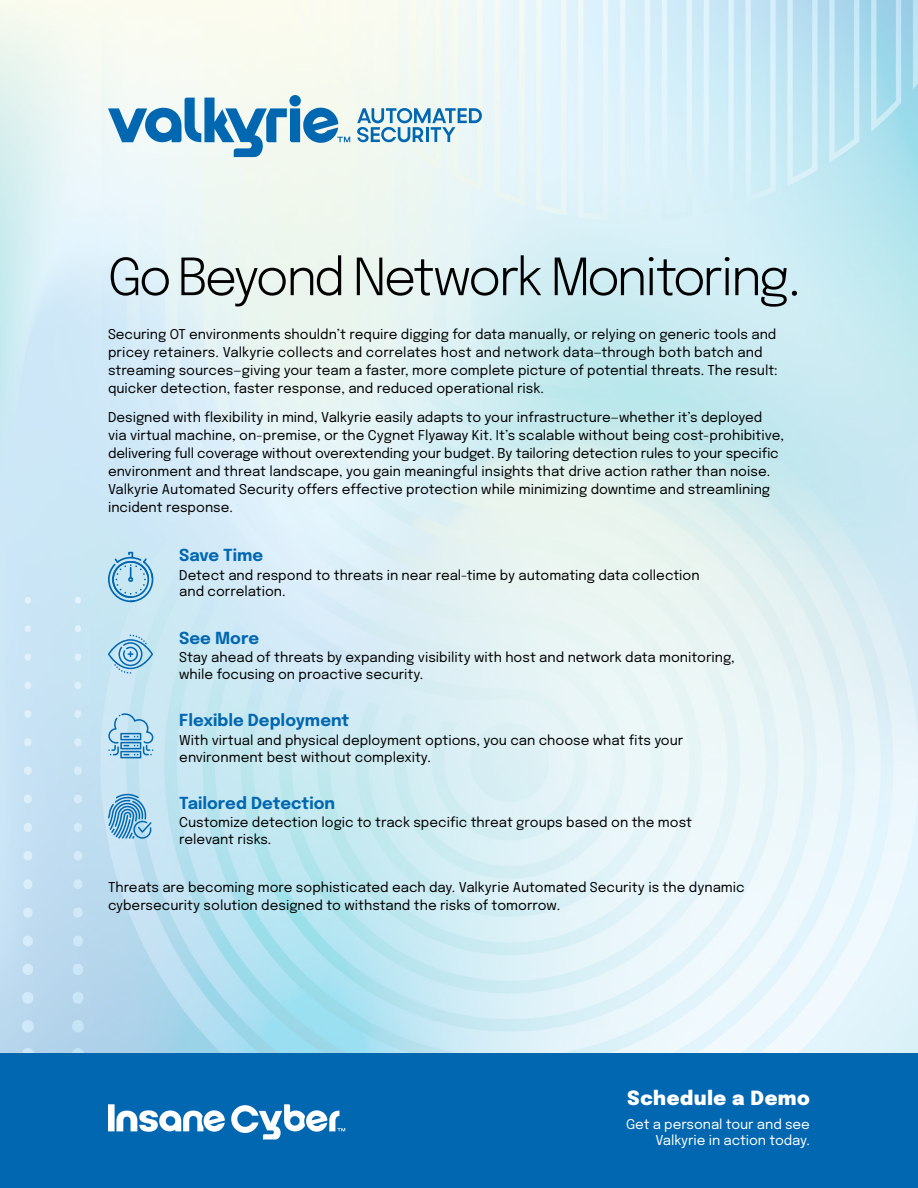
<style>
.page{position:relative;width:918px;height:1188px;background:#fff}
.page>*{position:absolute;margin:0;border:0;box-sizing:border-box;transform-origin:0 0}
.t1{font:300 51px "Epilogue";letter-spacing:-.065em;color:#000}
.t2{font:900 19.5px "Epilogue";letter-spacing:.025em;color:#fff}
.t3{font:700 16.5px "Epilogue";color:#0067b0}
.t4{font:13.5px/18px "Epilogue";color:#000}
.t5{font:13.5px/16.5px "Epilogue";letter-spacing:-.005em;color:#fff;text-align:right}
</style>
<div class="page">
<img style="left:0;top:0;width:918px;height:1053px">
<svg style="left:108px;top:95px;width:242px;height:62px"></svg>
<svg style="left:357px;top:108px;width:125px;height:34px"></svg>
<div style="left:0;top:1053px;width:918px;height:135px;background:#0067b0"></div>
<svg style="left:108px;top:552px;width:45px;height:50px;background:#99c8e2"></svg>
<svg style="left:108px;top:635px;width:45px;height:39px;background:#9ecbe4"></svg>
<svg style="left:108px;top:713px;width:45px;height:45px;background:#9ac8e3"></svg>
<svg style="left:108px;top:793px;width:44px;height:46px;background:#81b8db"></svg>
<svg style="left:108px;top:1104px;width:237px;height:35px"></svg>
<h1 class="t1" style="left:108px;top:242px;width:694px">Go Beyond Network Monitoring.</h1>
<p class="t4" style="left:108px;top:324px;width:671px">Securing OT environments shouldn’t require digging for data manually, or relying on generic tools and pricey retainers. Valkyrie collects and correlates host and network data—through both batch and streaming sources—giving your team a faster, more complete picture of potential threats. The result: quicker detection, faster response, and reduced operational risk.</p>
<p class="t4" style="left:108px;top:407px;width:678px">Designed with flexibility in mind, Valkyrie easily adapts to your infrastructure—whether it’s deployed via virtual machine, on-premise, or the Cygnet Flyaway Kit. It’s scalable without being cost-prohibitive, delivering full coverage without overextending your budget. By tailoring detection rules to your specific environment and threat landscape, you gain meaningful insights that drive action rather than noise.<br>Valkyrie Automated Security offers effective protection while minimizing downtime and streamlining incident response.</p>
<p class="t3" style="left:179px;top:543px;width:86px">Save Time</p>
<p class="t4" style="left:179px;top:566px;width:522px;line-height:16.5px">Detect and respond to threats in near real-time by automating data collection and correlation.</p>
<p class="t3" style="left:179px;top:625px;width:81px">See More</p>
<p class="t4" style="left:179px;top:649px;width:557px;line-height:16.5px">Stay ahead of threats by expanding visibility with host and network data monitoring, while focusing on proactive security.</p>
<p class="t3" style="left:179px;top:708px;width:172px">Flexible Deployment</p>
<p class="t4" style="left:179px;top:731px;width:506px;line-height:16.5px">With virtual and physical deployment options, you can choose what fits your environment best without complexity.</p>
<p class="t3" style="left:179px;top:790px;width:158px">Tailored Detection</p>
<p class="t4" style="left:179px;top:813px;width:514px;line-height:16.5px">Customize detection logic to track specific threat groups based on the most relevant risks.</p>
<p class="t4" style="left:108px;top:877px;width:638px">Threats are becoming more sophisticated each day. Valkyrie Automated Security is the dynamic cybersecurity solution designed to withstand the risks of tomorrow.</p>
<h2 class="t2" style="left:627px;top:1083px;width:184px">Schedule a Demo</h2>
<p class="t5" style="left:626px;top:1115px;width:185px">Get a personal tour and see<br>Valkyrie in action today.</p>
</div>
